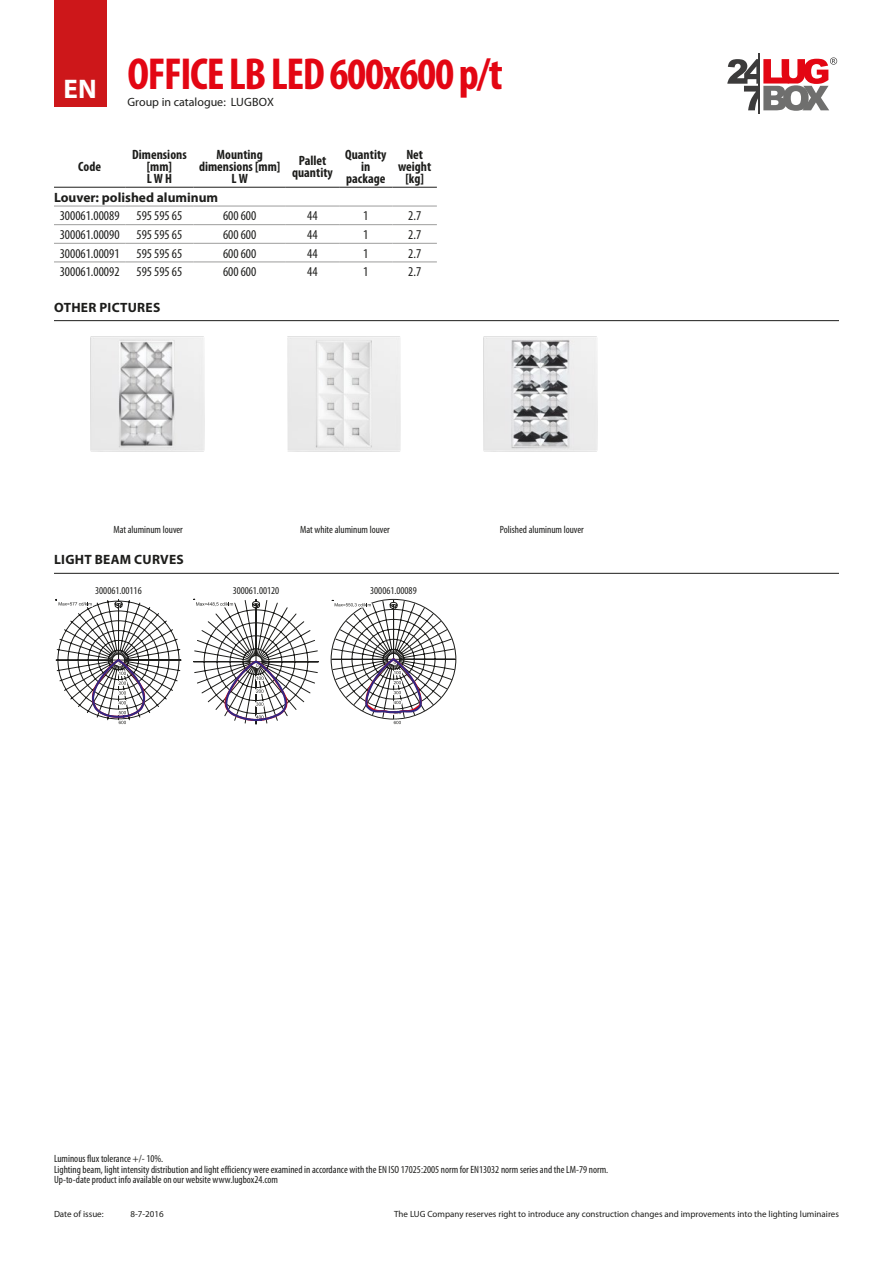
<style>
.page{position:relative;width:893px;height:1263px;background:#fff}
.page>*{position:absolute;margin:0;border:0;box-sizing:border-box;transform-origin:0 0}
.t1{font:700 condensed 45px "Myriad Pro";letter-spacing:-.03em;color:#e30613}
.t2{font:700 27px "Myriad Pro";color:#fff}
.tabela_body{font:condensed 13.5px "Myriad Pro";color:#1d1d1b}
.tabela_naglowek{font:700 condensed 13.5px/12px "Myriad Pro";color:#1d1d1b;text-align:center}
.Naglowek_sekcji{font:700 13.5px "Myriad Pro";letter-spacing:.02em;color:#1d1d1b}
.tabela_dane_technicz{font:700 13.5px "Myriad Pro";color:#1d1d1b}
.t3{font:12px "Myriad Pro";color:#1d1d1b}
.Podpis_pod_zdjeciem{font:condensed 10.5px/10.5px "Myriad Pro";color:#1d1d1b}
.t4{font:9px "Myriad Pro";color:#1d1d1b}
</style>
<div class="page">
<div style="left:54px;top:0;width:52px;height:106px;background:#cd171a"></div>
<hr style="left:758px;top:53px;width:1px;height:61px;background:#3c3b3b">
<svg style="left:727px;top:57px;width:110px;height:54px"></svg>
<img style="left:90px;top:336px;width:115px;height:116px">
<img style="left:287px;top:336px;width:114px;height:116px">
<img style="left:483px;top:336px;width:115px;height:116px">
<hr style="left:54px;top:320px;width:785px;height:1px;background:#1d1d1b">
<hr style="left:54px;top:573px;width:785px;height:1px;background:#1d1d1b">
<svg style="left:56px;top:599px;width:125px;height:126px"></svg>
<svg style="left:193px;top:599px;width:126px;height:125px"></svg>
<svg style="left:331px;top:599px;width:125px;height:126px"></svg>
<hr style="left:54px;top:224px;width:71px;height:1px;background:#9d9d9c">
<hr style="left:125px;top:224px;width:69px;height:1px;background:#9d9d9c">
<hr style="left:194px;top:224px;width:92px;height:1px;background:#9d9d9c">
<hr style="left:286px;top:224px;width:53px;height:1px;background:#9d9d9c">
<hr style="left:339px;top:224px;width:53px;height:1px;background:#9d9d9c">
<hr style="left:392px;top:224px;width:45px;height:1px;background:#9d9d9c">
<hr style="left:54px;top:243px;width:71px;height:1px;background:#9d9d9c">
<hr style="left:125px;top:243px;width:69px;height:1px;background:#9d9d9c">
<hr style="left:194px;top:243px;width:92px;height:1px;background:#9d9d9c">
<hr style="left:286px;top:243px;width:53px;height:1px;background:#9d9d9c">
<hr style="left:339px;top:243px;width:53px;height:1px;background:#9d9d9c">
<hr style="left:392px;top:243px;width:45px;height:1px;background:#9d9d9c">
<hr style="left:54px;top:262px;width:71px;height:1px;background:#9d9d9c">
<hr style="left:125px;top:262px;width:69px;height:1px;background:#9d9d9c">
<hr style="left:194px;top:262px;width:92px;height:1px;background:#9d9d9c">
<hr style="left:286px;top:262px;width:53px;height:1px;background:#9d9d9c">
<hr style="left:339px;top:262px;width:53px;height:1px;background:#9d9d9c">
<hr style="left:392px;top:262px;width:45px;height:1px;background:#9d9d9c">
<hr style="left:54px;top:187px;width:71px;height:1px;background:#1d1d1b">
<hr style="left:125px;top:187px;width:69px;height:1px;background:#1d1d1b">
<hr style="left:194px;top:187px;width:92px;height:1px;background:#1d1d1b">
<hr style="left:286px;top:187px;width:53px;height:1px;background:#1d1d1b">
<hr style="left:339px;top:187px;width:53px;height:1px;background:#1d1d1b">
<hr style="left:392px;top:187px;width:45px;height:1px;background:#1d1d1b">
<hr style="left:54px;top:206px;width:71px;height:1px;background:#9d9d9c">
<hr style="left:125px;top:206px;width:69px;height:1px;background:#9d9d9c">
<hr style="left:194px;top:206px;width:92px;height:1px;background:#9d9d9c">
<hr style="left:286px;top:206px;width:53px;height:1px;background:#9d9d9c">
<hr style="left:339px;top:206px;width:53px;height:1px;background:#9d9d9c">
<hr style="left:392px;top:206px;width:45px;height:1px;background:#9d9d9c">
<h2 class="t2" style="left:64px;top:71px;width:35px">EN</h2>
<h1 class="t1" style="left:128px;top:46px;width:377px">OFFICE LB LED 600x600 p/t</h1>
<p class="t3" style="left:128px;top:95px;width:148px">Group in catalogue: LUGBOX</p>
<p class="tabela_naglowek" style="left:78px;top:160px;width:24px">Code</p>
<p class="tabela_naglowek" style="left:132px;top:148px;width:56px">Dimensions [mm]</p>
<p class="tabela_naglowek" style="left:147px;top:172px;width:27px">L W H</p>
<p class="tabela_naglowek" style="left:217px;top:148px;width:48px">Mounting</p>
<p class="tabela_naglowek" style="left:199px;top:160px;width:83px">dimensions [mm]</p>
<p class="tabela_naglowek" style="left:232px;top:172px;width:18px">L W</p>
<p class="tabela_naglowek" style="left:292px;top:154px;width:42px">Pallet quantity</p>
<p class="tabela_naglowek" style="left:345px;top:148px;width:43px">Quantity in package</p>
<p class="tabela_naglowek" style="left:398px;top:148px;width:35px">Net weight [kg]</p>
<p class="tabela_dane_technicz" style="left:54px;top:188px;width:166px">Louver: polished aluminum</p>
<p class="tabela_body" style="left:60px;top:208px;width:61px">300061.00089</p>
<p class="tabela_body" style="left:137px;top:208px;width:47px">595 595 65</p>
<p class="tabela_body" style="left:223px;top:208px;width:35px">600 600</p>
<p class="tabela_body" style="left:307px;top:208px;width:12px">44</p>
<p class="tabela_body" style="left:363px;top:208px;width:7px">1</p>
<p class="tabela_body" style="left:408px;top:208px;width:15px">2.7</p>
<p class="tabela_body" style="left:60px;top:226px;width:61px">300061.00090</p>
<p class="tabela_body" style="left:137px;top:226px;width:47px">595 595 65</p>
<p class="tabela_body" style="left:223px;top:226px;width:35px">600 600</p>
<p class="tabela_body" style="left:307px;top:226px;width:12px">44</p>
<p class="tabela_body" style="left:363px;top:226px;width:7px">1</p>
<p class="tabela_body" style="left:408px;top:226px;width:15px">2.7</p>
<p class="tabela_body" style="left:60px;top:245px;width:61px">300061.00091</p>
<p class="tabela_body" style="left:137px;top:245px;width:47px">595 595 65</p>
<p class="tabela_body" style="left:223px;top:245px;width:35px">600 600</p>
<p class="tabela_body" style="left:307px;top:245px;width:12px">44</p>
<p class="tabela_body" style="left:363px;top:245px;width:7px">1</p>
<p class="tabela_body" style="left:408px;top:245px;width:15px">2.7</p>
<p class="tabela_body" style="left:60px;top:264px;width:61px">300061.00092</p>
<p class="tabela_body" style="left:137px;top:264px;width:47px">595 595 65</p>
<p class="tabela_body" style="left:223px;top:264px;width:35px">600 600</p>
<p class="tabela_body" style="left:307px;top:264px;width:12px">44</p>
<p class="tabela_body" style="left:363px;top:264px;width:7px">1</p>
<p class="tabela_body" style="left:408px;top:264px;width:15px">2.7</p>
<p class="Naglowek_sekcji" style="left:54px;top:298px;width:108px">OTHER PICTURES</p>
<p class="Podpis_pod_zdjeciem" style="left:113px;top:524px;width:71px">Mat aluminum louver</p>
<p class="Podpis_pod_zdjeciem" style="left:300px;top:524px;width:91px">Mat white aluminum louver</p>
<p class="Podpis_pod_zdjeciem" style="left:500px;top:524px;width:85px">Polished aluminum louver</p>
<p class="Naglowek_sekcji" style="left:54px;top:551px;width:131px">LIGHT BEAM CURVES</p>
<p class="Podpis_pod_zdjeciem" style="left:95px;top:585px;width:48px">300061.00116</p>
<p class="Podpis_pod_zdjeciem" style="left:233px;top:585px;width:48px">300061.00120</p>
<p class="Podpis_pod_zdjeciem" style="left:370px;top:585px;width:48px">300061.00089</p>
<p class="Podpis_pod_zdjeciem" style="left:54px;top:1153px;width:556px">Luminous flux tolerance +/- 10%.<br>Lighting beam, light intensity distribution and light efficiency were examined in accordance with the EN ISO 17025:2005 norm for EN13032 norm series and the LM-79 norm.<br>Up-to-date product info available on our website www.lugbox24.com</p>
<p class="t4" style="left:130px;top:1209px;width:35px">8-7-2016</p>
<p class="t4" style="left:54px;top:1209px;width:51px">Date of issue:</p>
<p class="t4" style="left:394px;top:1209px;width:446px">The LUG Company reserves right to introduce any construction changes and improvements into the lighting luminaires</p>
</div>
